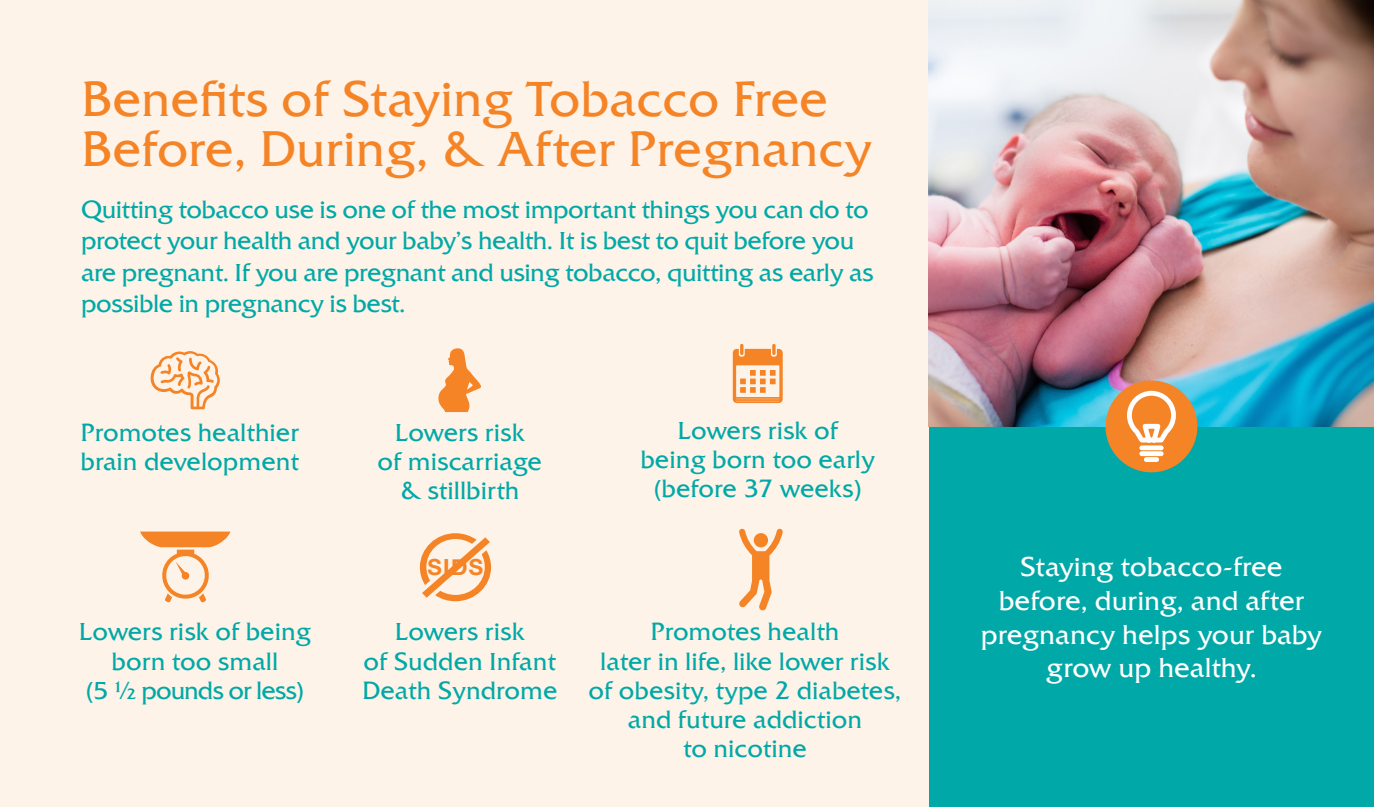
<style>
.page{position:relative;width:1374px;height:807px;background:#fff}
.page>*{position:absolute;margin:0;border:0;box-sizing:border-box;transform-origin:0 0}
.t1{font:49.5px/49.5px "Friz Quadrata Com";color:#f58427}
.t2{font:27px/33.8px "Friz Quadrata Com";color:#fff;text-align:center}
.t3{font:24.75px/29.2px "Friz Quadrata Com";letter-spacing:-.01em;color:#00a9a7;text-align:center}
.t4{font:700 22.28px "Helvetica Neue";color:#f58427}
</style>
<div class="page">
<div style="left:0;top:0;width:929px;height:807px;background:#fef3e8"></div>
<div style="left:929px;top:0;width:445px;height:807px;background:#00a9a7"></div>
<img style="left:929px;top:0;width:445px;height:426px">
<div style="left:1105px;top:380px;width:92px;height:92px;background:#f58427;border-radius:50%"></div>
<svg style="left:1124px;top:388px;width:54px;height:76px"></svg>
<svg style="left:420px;top:533px;width:71px;height:68px"></svg>
<svg style="left:150px;top:351px;width:70px;height:58px"></svg>
<svg style="left:438px;top:348px;width:43px;height:64px"></svg>
<svg style="left:733px;top:344px;width:50px;height:59px"></svg>
<svg style="left:140px;top:531px;width:90px;height:72px"></svg>
<svg style="left:739px;top:528px;width:44px;height:83px"></svg>
<p class="t1" style="left:81px;top:75px;width:792px">Benefits of Staying Tobacco Free<br>Before, During, &amp; After Pregnancy</p>
<p class="t3" style="left:81px;top:193px;width:794px;line-height:31.5px;text-align:left">Quitting tobacco use is one of the most important things you can do to protect your health and your baby’s health. It is best to quit before you are pregnant. If you are pregnant and using tobacco, quitting as early as possible in pregnancy is best.</p>
<p class="t3" style="left:80px;top:417px;width:220px;text-align:left">Promotes healthier brain development</p>
<p class="t3" style="left:378px;top:417px;width:166px">Lowers risk<br>of miscarriage &amp; stillbirth</p>
<p class="t3" style="left:640px;top:415px;width:236px">Lowers risk of<br>being born too early (before 37 weeks)</p>
<p class="t4" style="left:427px;top:549px;width:57px">SIDS</p>
<p class="t3" style="left:79px;top:617px;width:234px">Lowers risk of being born too small<br>(5 ½ pounds or less)</p>
<p class="t3" style="left:362px;top:617px;width:197px">Lowers risk<br>of Sudden Infant<br>Death Syndrome</p>
<p class="t3" style="left:589px;top:617px;width:314px">Promotes health<br>later in life, like lower risk of obesity, type 2 diabetes, and future addiction<br>to nicotine</p>
<p class="t2" style="left:981px;top:550px;width:343px">Staying tobacco-free before, during, and after pregnancy helps your baby grow up healthy.</p>
</div>
